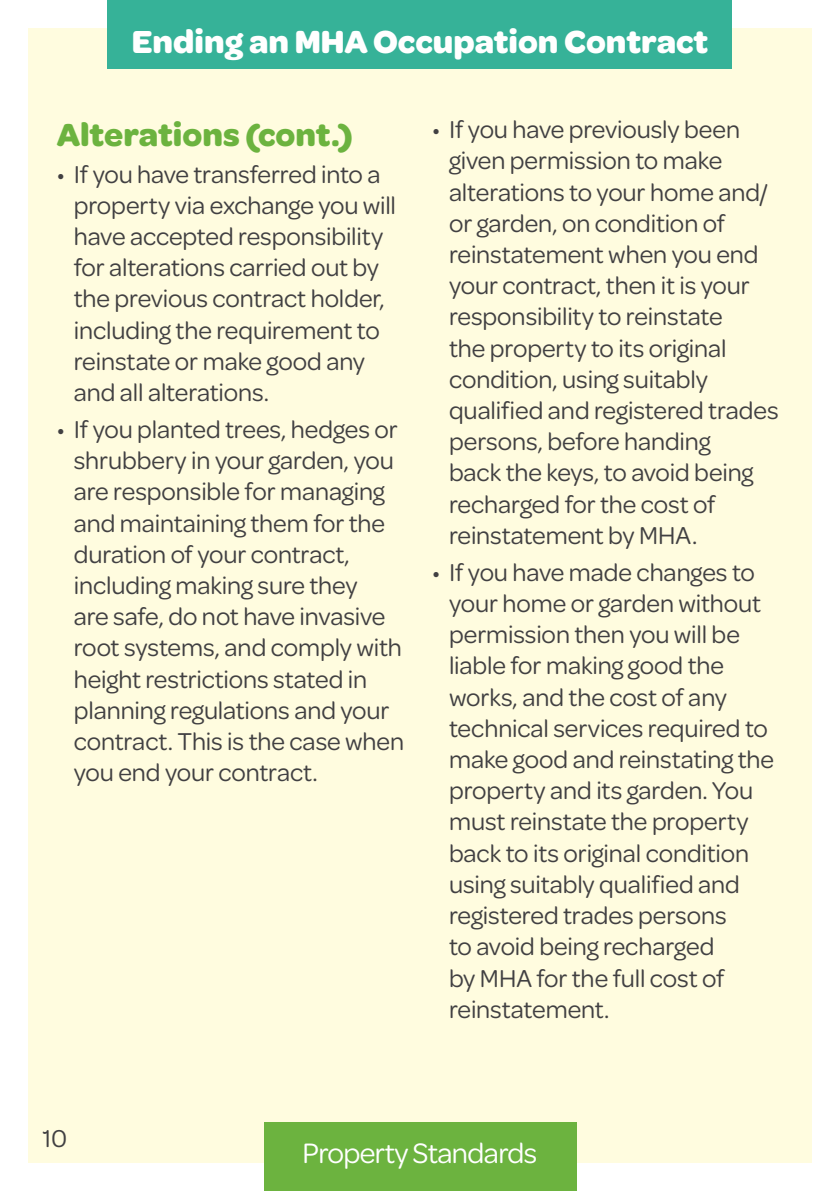
<style>
.page{position:relative;width:840px;height:1191px;background:#fff}
.page>*{position:absolute;margin:0;border:0;box-sizing:border-box;transform-origin:0 0}
.t1{font:700 34px "Omnes";color:#fff}
.t2{font:700 34px "Omnes";letter-spacing:-.005em;color:#6cb33f}
.t3{font:30px "Omnes";letter-spacing:-.02em;color:#fff}
.t4{font:26px/31.2px "Omnes";letter-spacing:-.005em;color:#414042}
</style>
<div class="page">
<div style="left:28px;top:28px;width:783px;height:1134px;background:#fffcdf"></div>
<div style="left:108px;top:0;width:623px;height:68px;background:#36b298"></div>
<div style="left:264px;top:1123px;width:311px;height:68px;background:#6cb33f"></div>
<h1 class="t1" style="left:132px;top:17px;width:577px">Ending an MHA Occupation Contract</h1>
<h1 class="t2" style="left:57px;top:110px;width:297px">Alterations (cont.)</h1>
<p class="t4" style="left:74px;top:157px;width:323px;text-indent:-17px">• If you have transferred into a property via exchange you will have accepted responsibility for alterations carried out by the previous contract holder, including the requirement to reinstate or make good any and all alterations.</p>
<p class="t4" style="left:74px;top:412px;width:332px;text-indent:-17px">• If you planted trees, hedges or shrubbery in your garden, you are responsible for managing and maintaining them for the duration of your contract, including making sure they<br>are safe, do not have invasive root systems, and comply with height restrictions stated in planning regulations and your contract. This is the case when you end your contract.</p>
<p class="t4" style="left:449px;top:112px;width:331px;text-indent:-17px">• If you have previously been given permission to make alterations to your home and/ or garden, on condition of reinstatement when you end your contract, then it is your responsibility to reinstate<br>the property to its original condition, using suitably qualified and registered trades persons, before handing<br>back the keys, to avoid being recharged for the cost of reinstatement by MHA.</p>
<p class="t4" style="left:449px;top:555px;width:326px;text-indent:-17px">• If you have made changes to your home or garden without permission then you will be liable for making good the works, and the cost of any technical services required to make good and reinstating the property and its garden. You must reinstate the property back to its original condition using suitably qualified and registered trades persons<br>to avoid being recharged<br>by MHA for the full cost of reinstatement.</p>
<p class="t4" style="left:43px;top:1121px;width:26px">10</p>
<p class="t3" style="left:302px;top:1132px;width:236px">Property Standards</p>
</div>
